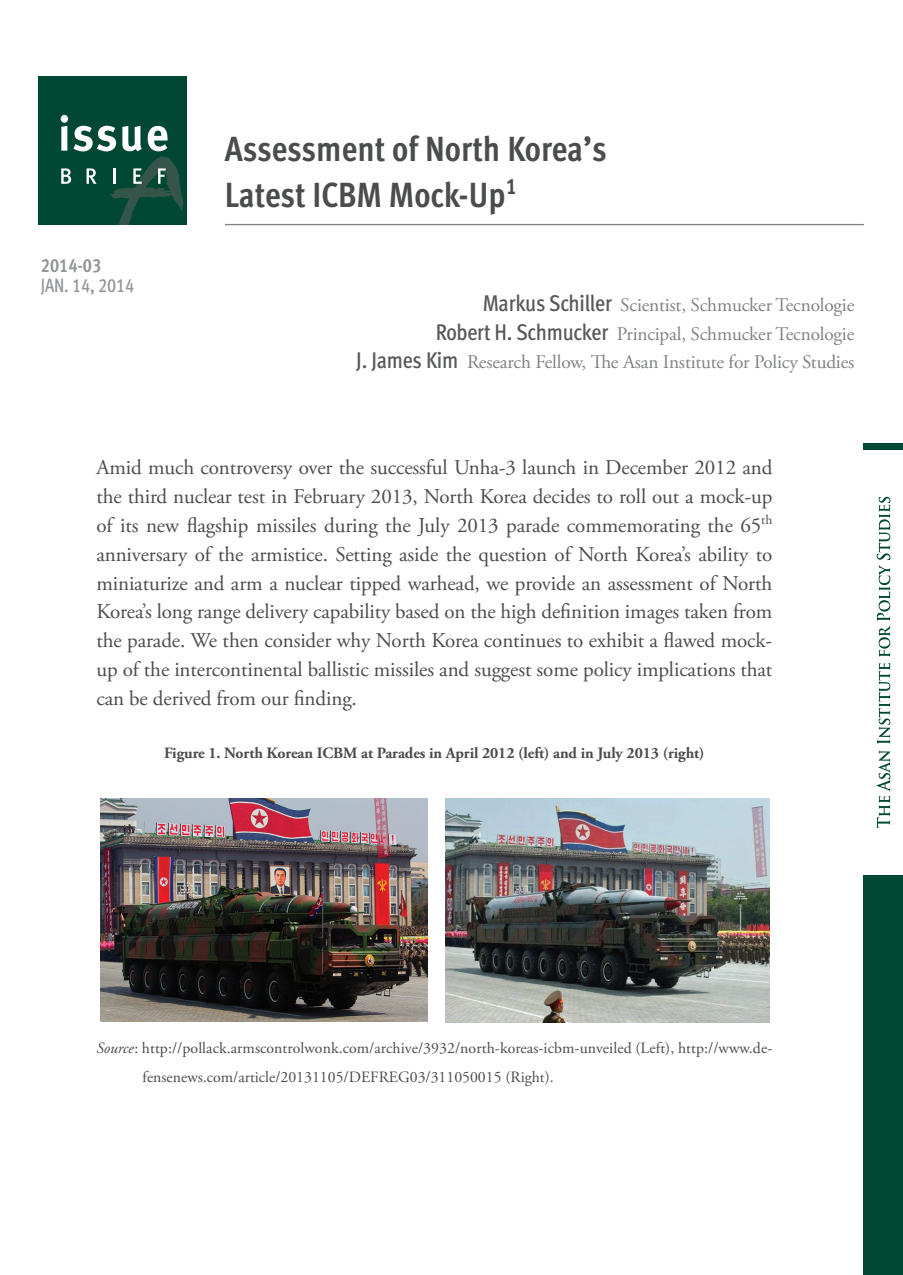
<style>
.page{position:relative;width:903px;height:1275px;background:#fff}
.page>*{position:absolute;margin:0;border:0;box-sizing:border-box;transform-origin:0 0}
.t1{font:35px/45.5px "Meta Cond Bold LF";color:#4b4c4d}
.t2{font:21px/28.9px "Adobe Garamond Pro";letter-spacing:-.005em;color:#4b4c4d;text-align:justify}
.t3{font:19.25px/28.7px "Adobe Garamond Pro";letter-spacing:-.01em;color:#808285;text-align:right}
.t4{font:19.25px "Meta Cond Medium LF";letter-spacing:-.01em;color:#939598;scale:.95 1}
.t5{font:19.25px "Meta Cond Bold LF";color:#939598;scale:.95 1}
.t6{font:15.75px/28.9px "Adobe Garamond Pro";letter-spacing:.005em;color:#4b4c4d}
.t7{font:700 15.75px "Adobe Garamond Pro";letter-spacing:-.005em;color:#4b4c4d}
.s1{font-family:"Meta Cond Medium LF";font-size:22.75px;color:#57585a}
.s2{font-style:italic}
</style>
<div class="page">
<div style="left:864px;top:875px;width:39px;height:400px;background:#004833"></div>
<div style="left:864px;top:443px;width:39px;height:6px;background:#004833"></div>
<svg style="left:876px;top:750px;width:14px;height:78px"></svg>
<svg style="left:877px;top:663px;width:13px;height:81px"></svg>
<svg style="left:877px;top:497px;width:13px;height:160px"></svg>
<hr style="left:225px;top:224px;width:639px;height:1px;background:#808285">
<div style="left:38px;top:76px;width:149px;height:149px;background:#004833"></div>
<svg style="left:61px;top:115px;width:123px;height:110px"></svg>
<img style="left:100px;top:798px;width:327px;height:223px">
<img style="left:445px;top:798px;width:324px;height:225px">
<p class="t5" style="left:41px;top:254px;width:65px">2014-03</p>
<p class="t4" style="left:41px;top:274px;width:100px">JAN. 14, 2014</p>
<h1 class="t1" style="left:225px;top:126px;width:383px">Assessment of North Korea’s<br>Latest ICBM Mock-Up<sup>1</sup></h1>
<p class="t3" style="left:356px;top:291px;width:500px"><span class="s1">Markus Schiller</span> Scientist, Schmucker Tecnologie<br><span class="s1">Robert H. Schmucker</span> Principal, Schmucker Tecnologie<br><span class="s1">J. James Kim</span> Research Fellow, The Asan Institute for Policy Studies</p>
<p class="t2" style="left:96px;top:454px;width:677px">Amid much controversy over the successful Unha-3 launch in December 2012 and the third nuclear test in February 2013, North Korea decides to roll out a mock-up of its new flagship missiles during the July 2013 parade commemorating the 65<sup>th </sup>anniversary of the armistice. Setting aside the question of North Korea’s ability to miniaturize and arm a nuclear tipped warhead, we provide an assessment of North Korea’s long range delivery capability based on the high definition images taken from the parade. We then consider why North Korea continues to exhibit a flawed mock&shy;up of the intercontinental ballistic missiles and suggest some policy implications that can be derived from our finding.</p>
<p class="t7" style="left:164px;top:744px;width:542px">Figure 1. North Korean ICBM at Parades in April 2012 (left) and in July 2013 (right)</p>
<p class="t6" style="left:142px;top:1034px;width:631px;text-indent:-46px"><span class="s2">Source</span>: http://pollack.armscontrolwonk.com/archive/3932/north-koreas-icbm-unveiled (Left), http://www.de&shy;fensenews.com/article/20131105/DEFREG03/311050015 (Right).</p>
</div>
